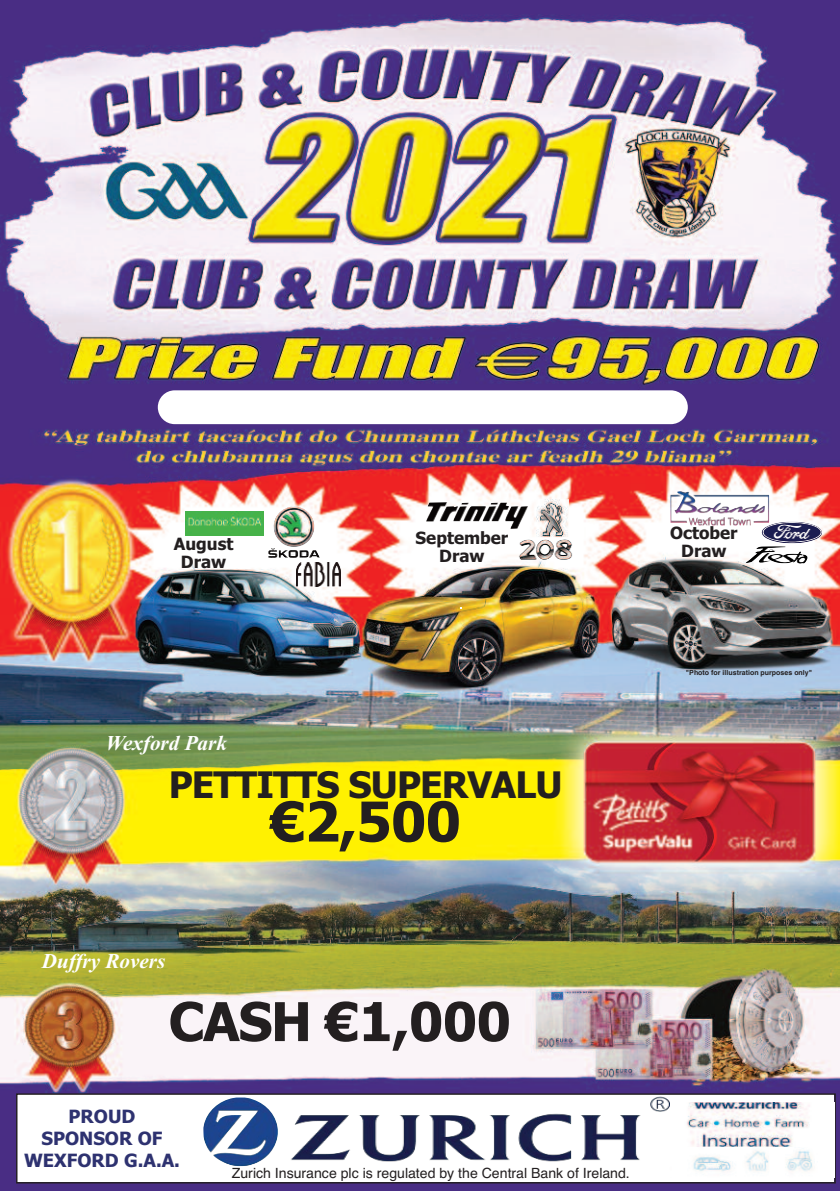
<style>
.page{position:relative;width:840px;height:1191px;background:#fff}
.page>*{position:absolute;margin:0;border:0;box-sizing:border-box;transform-origin:0 0}
.t1{font:700 55px "Tahoma";color:#231f20}
.t2{font:700 53.6px "Tahoma";letter-spacing:-.025em;color:#231f20}
.t3{font:700 36.6px "Tahoma";letter-spacing:-.025em;color:#231f20}
.t4{font:italic 700 21.2px "Times New Roman";color:#fff}
.t5{font:700 18.4px/22px "Tahoma";color:#2e3270;text-align:center}
.t6{font:700 16.8px/18.4px "Tahoma";color:#231f20;text-align:center}
.t7{font:14px "Helvetica";color:#231f20}
.t8{font:700 7px "Helvetica";color:#231f20}
</style>
<div class="page">
<img style="left:0;top:0;width:839px;height:1191px">
<div style="left:17px;top:1094px;width:816px;height:88px;background:#fff"></div>
<div style="left:16px;top:1093px;width:819px;height:90px;border:1px solid #231f20"></div>
<img style="left:687px;top:1103px;width:123px;height:44px">
<div style="left:158px;top:390px;width:529px;height:34px;background:#fff;border-radius:17px"></div>
<img style="left:185px;top:511px;width:78px;height:25px">
<img style="left:268px;top:506px;width:51px;height:52px">
<img style="left:426px;top:502px;width:103px;height:27px">
<img style="left:670px;top:491px;width:98px;height:34px">
<img style="left:529px;top:499px;width:39px;height:38px">
<img style="left:516px;top:539px;width:57px;height:30px">
<img style="left:296px;top:563px;width:44px;height:23px">
<img style="left:745px;top:546px;width:61px;height:17px">
<img style="left:761px;top:522px;width:60px;height:21px">
<img style="left:290px;top:1096px;width:379px;height:65px">
<img style="left:203px;top:1097px;width:75px;height:69px">
<img style="left:693px;top:1150px;width:120px;height:21px">
<p class="t6" style="left:174px;top:535px;width:61px;line-height:17.6px">August<br>Draw</p>
<p class="t6" style="left:415px;top:529px;width:94px">September<br>Draw</p>
<p class="t6" style="left:669px;top:524px;width:69px">October<br>Draw</p>
<h3 class="t4" style="left:106px;top:730px;width:122px">Wexford Park</h3>
<h3 class="t3" style="left:169px;top:764px;width:395px">PETTITTS SUPERVALU</h3>
<h1 class="t1" style="left:270px;top:790px;width:192px">€2,500</h1>
<h3 class="t4" style="left:42px;top:948px;width:125px">Duffry Rovers</h3>
<h2 class="t2" style="left:168px;top:991px;width:343px">CASH €1,000</h2>
<h3 class="t5" style="left:24px;top:1105px;width:157px">PROUD<br>SPONSOR OF<br>WEXFORD G.A.A.</h3>
<p class="t7" style="left:232px;top:1164px;width:399px">Zurich Insurance plc is regulated by the Central Bank of Ireland.</p>
<p class="t8" style="left:685px;top:668px;width:128px">"Photo for illustration purposes only"</p>
</div>
